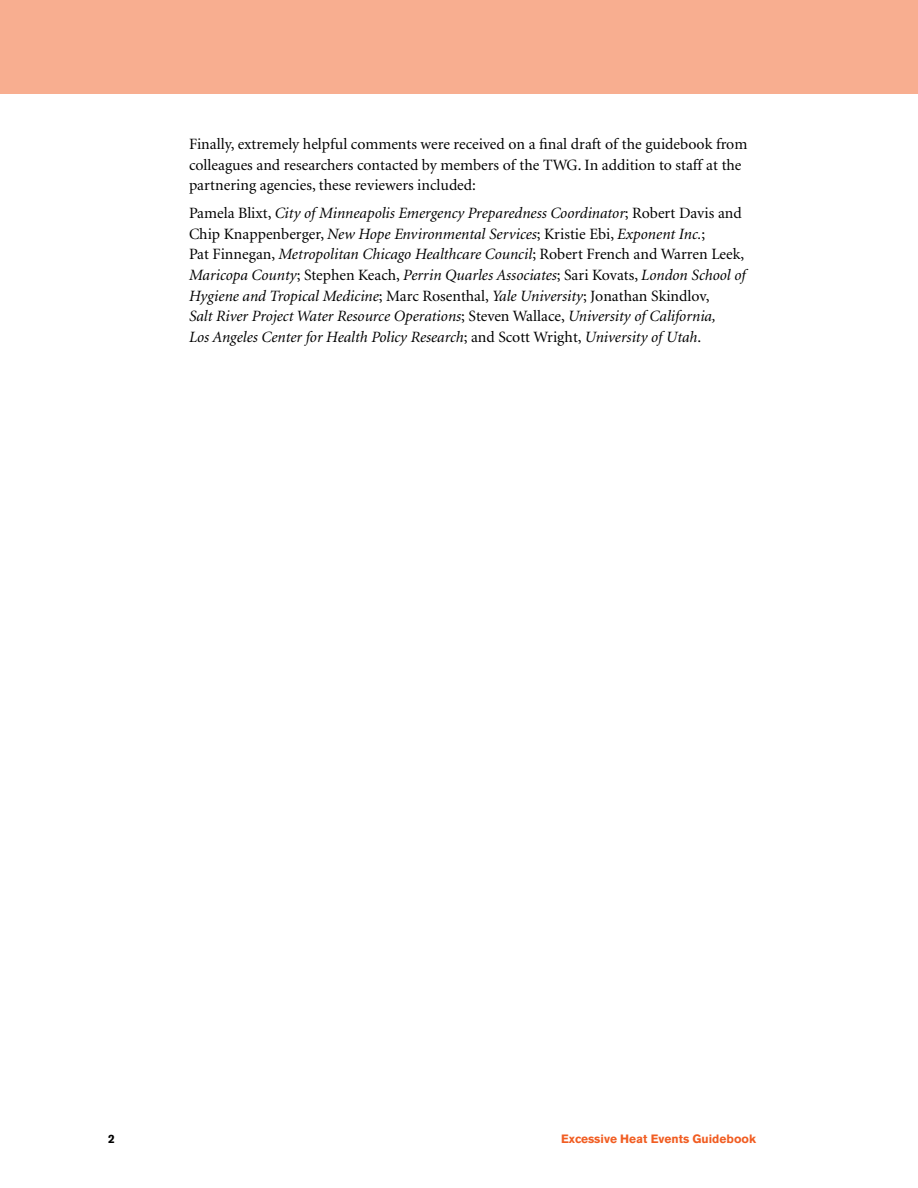
<style>
.page{position:relative;width:918px;height:1188px;background:#fff}
.page>*{position:absolute;margin:0;border:0;box-sizing:border-box;transform-origin:0 0}
.t1{font:italic 15.75px/20.7px "Minion";color:#000}
.t2{font:15.75px/20.7px "Minion";color:#000}
.t3{font:700 12px "Akzidenz Grotesk BE";color:#f15d22}
.s1{font-style:normal}
</style>
<div class="page">
<div style="left:0;top:0;width:918px;height:94px;background:#f8ae90"></div>
<p class="t2" style="left:189px;top:134px;width:560px">Finally, extremely helpful comments were received on a final draft of the guidebook from colleagues and researchers contacted by members of the TWG. In addition to staff at the partnering agencies, these reviewers included:</p>
<p class="t1" style="left:189px;top:203px;width:558px"><span class="s1">Pamela Blixt,</span> City of Minneapolis Emergency Preparedness Coordinator<span class="s1">; Robert Davis and Chip Knappenberger,</span> New Hope Environmental Services<span class="s1">; Kristie Ebi,</span> Exponent Inc.<span class="s1">;<br>Pat Finnegan,</span> Metropolitan Chicago Healthcare Council<span class="s1">; Robert French and Warren Leek, </span>Maricopa County<span class="s1">; Stephen Keach,</span> Perrin Quarles Associates<span class="s1">; Sari Kovats,</span> London School of Hygiene and Tropical Medicine<span class="s1">; Marc Rosenthal,</span> Yale University<span class="s1">; Jonathan Skindlov,<br></span>Salt River Project Water Resource Operations<span class="s1">; Steven Wallace,</span> University of California,<br>Los Angeles Center for Health Policy Research<span class="s1">; and Scott Wright,</span> University of Utah<span class="s1">.</span></p>
<p class="t3" style="left:561px;top:1132px;width:196px">Excessive Heat Events Guidebook</p>
</div>
